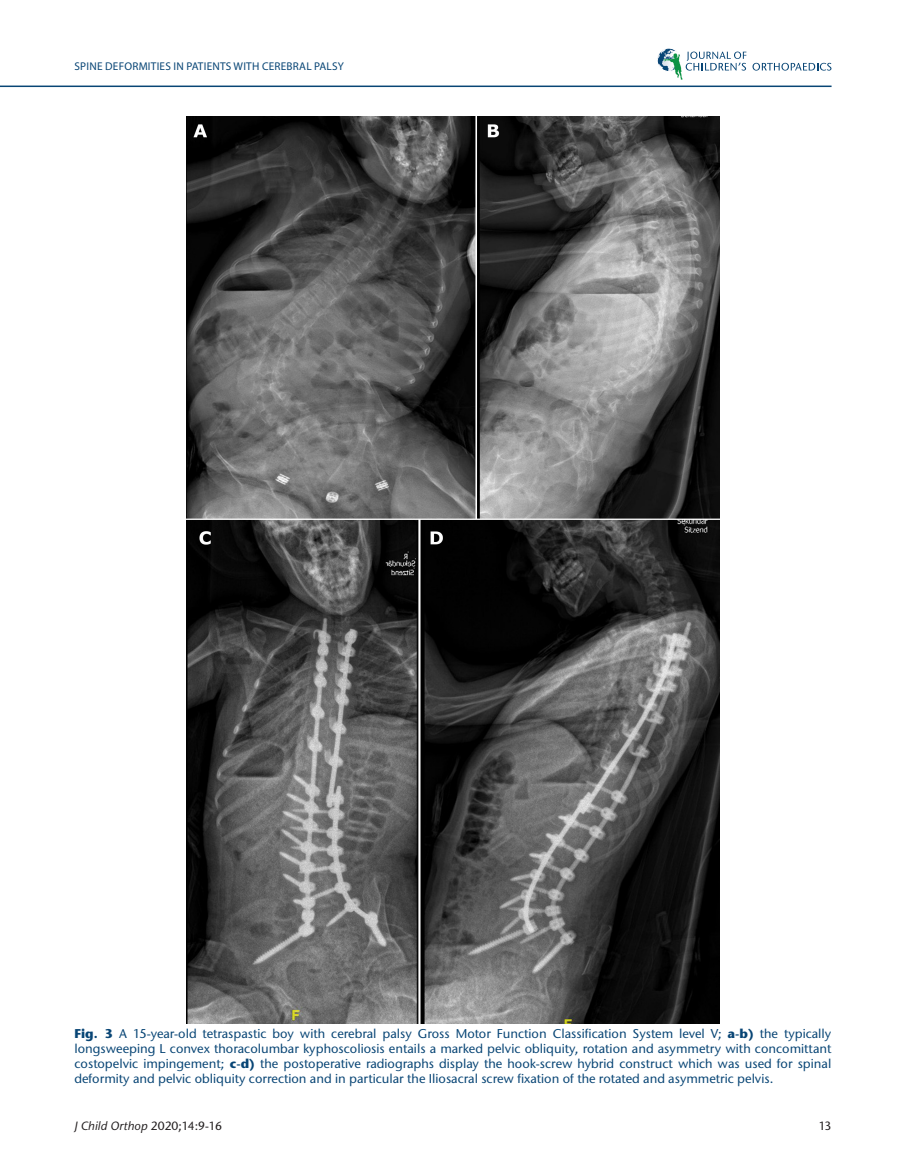
<style>
.page{position:relative;width:906px;height:1170px;background:#fff}
.page>*{position:absolute;margin:0;border:0;box-sizing:border-box;transform-origin:0 0}
.jrnlFigCaption{font:500 12.75px/15px "Stone Sans Pro ITC";color:#084575;text-align:justify}
.t1{font:italic 500 12px "Stone Sans Pro ITC";color:#231f20}
.t2{font:500 12px "Stone Sans Pro ITC";color:#231f20}
.t3{font:11.25px "Myriad Pro";letter-spacing:.02em;color:#084575}
.s1{font-family:"Stone Sans Std";font-weight:700}
.s2{font-style:normal}
</style>
<div class="page">
<svg style="left:752px;top:63px;width:79px;height:8px"></svg>
<div style="left:657px;top:48px;width:23px;height:24px;border:1px solid #fff;border-radius:50%"></div>
<svg style="left:657px;top:49px;width:89px;height:31px"></svg>
<hr style="left:0;top:86px;width:831px;height:1px;background:#084575">
<img style="left:186px;top:117px;width:533px;height:906px">
<p class="t3" style="left:75px;top:60px;width:271px">SPINE DEFORMITIES IN PATIENTS WITH CEREBRAL PALSY</p>
<p class="jrnlFigCaption" style="left:74px;top:1026px;width:758px"><span class="s1">Fig. 3</span> A 15-year-old tetraspastic boy with cerebral palsy Gross Motor Function Classification System level V; <span class="s1">a-b)</span> the typically longsweeping L convex thoracolumbar kyphoscoliosis entails a marked pelvic obliquity, rotation and asymmetry with concomittant costopelvic impingement; <span class="s1">c-d)</span> the postoperative radiographs display the hook-screw hybrid construct which was used for spinal deformity and pelvic obliquity correction and in particular the Iliosacral screw fixation of the rotated and asymmetric pelvis.</p>
<p class="t1" style="left:74px;top:1118px;width:149px">J Child Orthop <span class="s2">2020;14:9-16</span></p>
<p class="t2" style="left:818px;top:1118px;width:14px">13</p>
</div>
